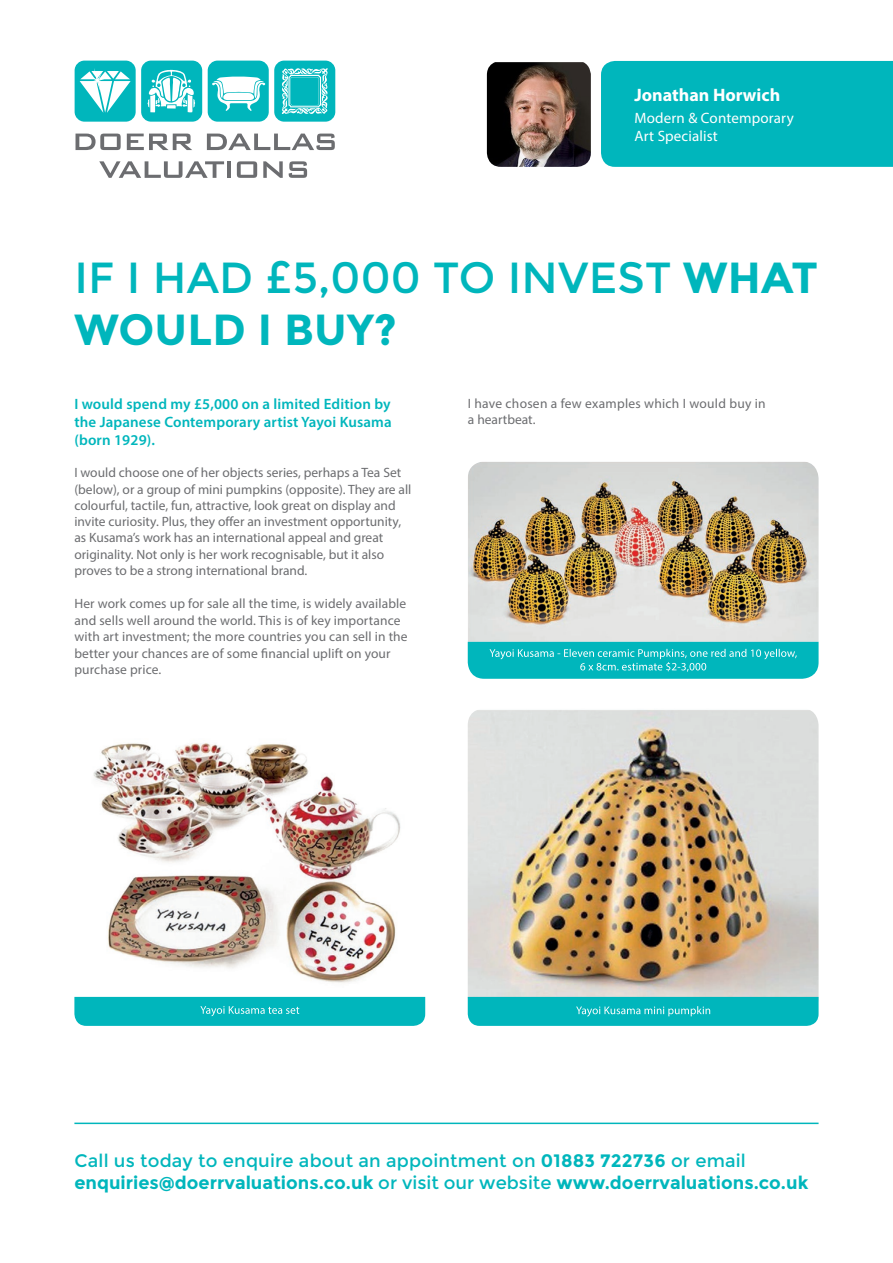
<style>
.page{position:relative;width:893px;height:1263px;background:#fff}
.page>*{position:absolute;margin:0;border:0;box-sizing:border-box;transform-origin:0 0}
.t1{font:43.5px/52.2px "Montserrat";letter-spacing:.005em;color:#00b6bc}
.t2{font:700 18px "Montserrat";color:#00b6bc}
.t3{font:18px "Montserrat";letter-spacing:.01em;color:#00b6bc}
.t4{font:700 18px "Myriad Pro";color:#fff}
.t5{font:600 15px/18px "Myriad Pro";letter-spacing:.01em;color:#00b6bc;text-align:justify}
.t6{font:15px/18px "Myriad Pro";letter-spacing:.01em;color:#fff}
.t7{font:13.5px/16.4px "Myriad Pro";color:#6c6d70}
.t8{font:13.5px/16.5px "Myriad Pro";letter-spacing:.02em;color:#6c6d70}
.s1{font-weight:700}
.s2{font-weight:400}
</style>
<div class="page">
<div style="left:75px;top:61px;width:61px;height:61px;background:#00b6bc;border-radius:10px"></div>
<div style="left:141px;top:61px;width:61px;height:61px;background:#00b6bc;border-radius:10px"></div>
<div style="left:208px;top:61px;width:61px;height:61px;background:#00b6bc;border-radius:10px"></div>
<div style="left:274px;top:61px;width:61px;height:61px;background:#00b6bc;border-radius:10px"></div>
<svg style="left:80px;top:68px;width:51px;height:45px"></svg>
<svg style="left:281px;top:68px;width:47px;height:46px"></svg>
<svg style="left:212px;top:76px;width:54px;height:35px"></svg>
<svg style="left:147px;top:70px;width:48px;height:43px"></svg>
<svg style="left:76px;top:134px;width:45px;height:16px"></svg>
<svg style="left:127px;top:134px;width:65px;height:16px"></svg>
<svg style="left:207px;top:134px;width:128px;height:16px"></svg>
<svg style="left:99px;top:161px;width:125px;height:17px"></svg>
<hr style="left:227px;top:161px;width:4px;height:17px;background:#6c6d70">
<svg style="left:237px;top:161px;width:20px;height:17px"></svg>
<svg style="left:263px;top:161px;width:20px;height:17px"></svg>
<svg style="left:289px;top:161px;width:18px;height:17px"></svg>
<img style="left:74px;top:743px;width:351px;height:254px">
<hr style="left:74px;top:1122px;width:745px;height:2px;background:#00b6bc">
<div style="left:601px;top:61px;width:292px;height:106px;background:#00b6bc"></div>
<img style="left:487px;top:62px;width:104px;height:105px">
<img style="left:468px;top:462px;width:351px;height:180px">
<img style="left:468px;top:710px;width:351px;height:287px">
<svg style="left:468px;top:642px;width:351px;height:37px"></svg>
<svg style="left:468px;top:997px;width:351px;height:29px"></svg>
<svg style="left:74px;top:997px;width:351px;height:29px"></svg>
<p class="t4" style="left:634px;top:83px;width:147px">Jonathan Horwich</p>
<p class="t6" style="left:634px;top:109px;width:161px">Modern &amp; Contemporary<br>Art Specialist</p>
<p class="t1" style="left:74px;top:252px;width:745px">IF I HAD £5,000 TO INVEST <span class="s1">WHAT<br>WOULD I BUY?</span></p>
<p class="t5" style="left:74px;top:395px;width:319px">I would spend my £5,000 on a limited Edition by the Japanese Contemporary artist Yayoi Kusama (born 1929).</p>
<p class="t7" style="left:74px;top:464px;width:339px">I would choose one of her objects series, perhaps a Tea Set (below), or a group of mini pumpkins (opposite). They are all colourful, tactile, fun, attractive, look great on display and invite curiosity. Plus, they offer an investment opportunity, as Kusama’s work has an international appeal and great originality. Not only is her work recognisable, but it also proves to be a strong international brand.</p>
<p class="t7" style="left:74px;top:595px;width:335px">Her work comes up for sale all the time, is widely available and sells well around the world. This is of key importance with art investment; the more countries you can sell in the better your chances are of some financial uplift on your purchase price.</p>
<p class="t8" style="left:468px;top:395px;width:299px">I have chosen a few examples which I would buy in a heartbeat.</p>
<p class="t3" style="left:74px;top:1150px;width:673px">Call us today to enquire about an appointment on <span class="s1">01883 722736</span> or email</p>
<p class="t2" style="left:74px;top:1171px;width:735px">enquiries@doerrvaluations.co.uk <span class="s2">or visit our website</span> www.doerrvaluations.co.uk</p>
</div>
